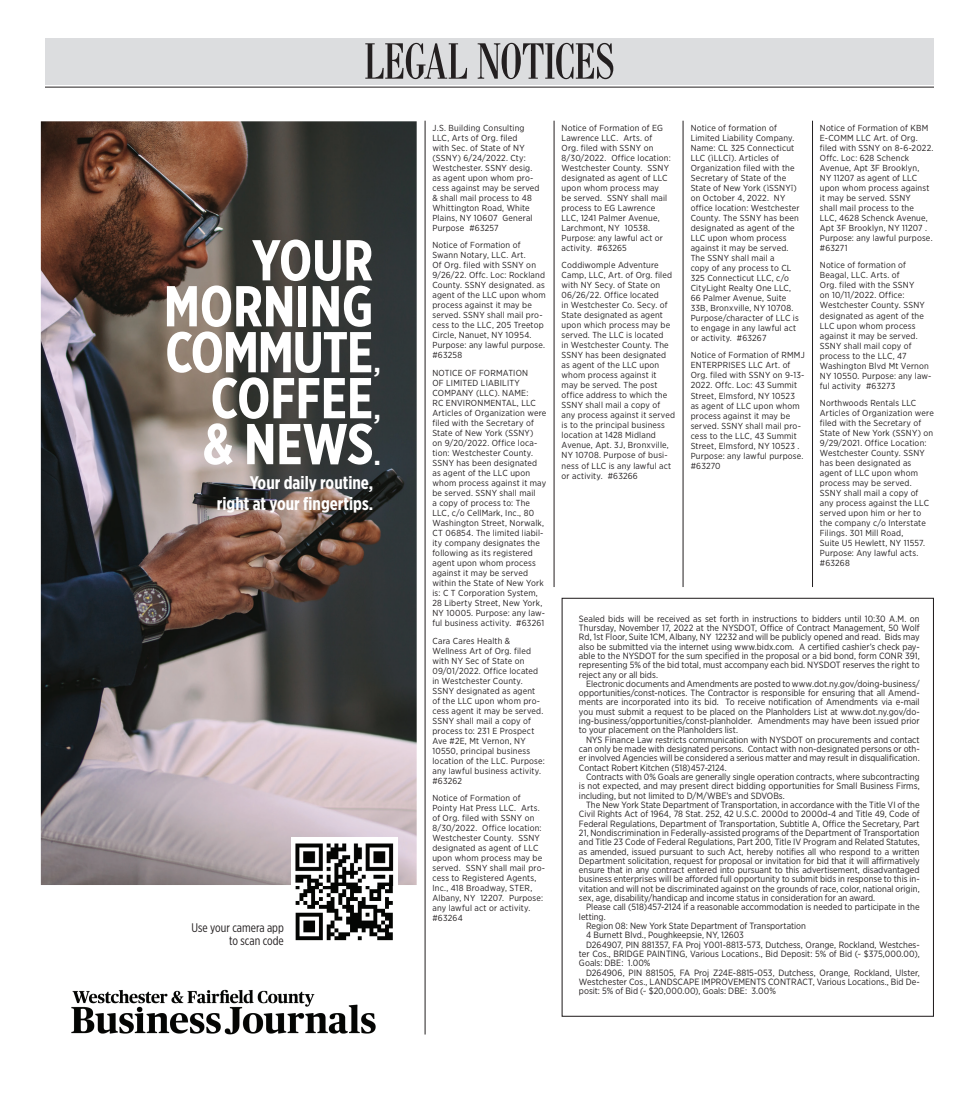
<style>
.page{position:relative;width:979px;height:1103px;background:#fff}
.page>*{position:absolute;margin:0;border:0;box-sizing:border-box;transform-origin:0 0}
.t1{font:700 57.5px/45.9px "Gotham X Narrow";color:#fff;text-align:right}
.t2{font:condensed 50px "Bodoni BE";letter-spacing:-.01em;color:#231f20}
.t3{font:700 28.5px/46.4px "Gotham X Narrow";color:#fff;text-align:justify}
.t4{font:700 18.25px/21.4px "Gotham X Narrow";color:#fff;text-align:right}
.t5{font:12.38px/12.4px "Gotham X Narrow";color:#231f20;text-align:right}
.t6{font:9px/9.2px "Gotham Narrow";color:#231f20;text-align:justify}
.t7{font:8.75px/10px "Gotham Narrow";letter-spacing:.02em;color:#231f20}
</style>
<div class="page">
<div style="left:45px;top:38px;width:889px;height:47px;background:#dcdddf"></div>
<hr style="left:45px;top:87px;width:889px;height:1px;background:#231f20">
<img style="left:41px;top:121px;width:376px;height:764px">
<img style="left:71px;top:989px;width:305px;height:46px">
<img style="left:291px;top:837px;width:106px;height:104px">
<div style="left:561px;top:598px;width:373px;height:418px;border:1px solid #231f20"></div>
<hr style="left:425px;top:121px;width:1px;height:913px;background:#231f20">
<hr style="left:554px;top:121px;width:1px;height:466px;background:#231f20">
<hr style="left:683px;top:121px;width:1px;height:466px;background:#231f20">
<hr style="left:812px;top:121px;width:1px;height:466px;background:#231f20">
<h2 class="t2" style="left:364px;top:34px;width:252px">LEGAL NOTICES</h2>
<h1 class="t1" style="left:164px;top:237px;width:211px">YOUR<br>MORNING<br>COMMUTE<br>COFFEE<br>&amp; NEWS</h1>
<h3 class="t4" style="left:217px;top:471px;width:158px">Your daily routine, right at your fingertips.</h3>
<h3 class="t3" style="left:374px;top:339px;width:8px">, , .</h3>
<h3 class="t5" style="left:191px;top:921px;width:94px">Use your camera app to scan code</h3>
<p class="t7" style="left:432px;top:122px;width:109px">J.S. Building Consulting<br>LLC, Arts of Org. filed<br>with Sec. of State of NY (SSNY) 6/24/2022. Cty:<br>Westchester. SSNY desig. as agent upon whom pro&shy;cess against may be served &amp; shall mail process to 48<br>Whittington Road, White<br>Plains, NY 10607 General<br>Purpose #63257</p>
<p class="t7" style="left:432px;top:240px;width:115px">Notice of Formation of<br>Swann Notary, LLC. Art.<br>Of Org. filed with SSNY on<br>9/26/22. Offc. Loc: Rockland<br>County. SSNY designated. as agent of the LLC upon whom process against it may be served. SSNY shall mail pro&shy;cess to the LLC, 205 Treetop<br>Circle, Nanuet, NY 10954.<br>Purpose: any lawful purpose. #63258</p>
<p class="t7" style="left:432px;top:368px;width:115px">NOTICE OF FORMATION<br>OF LIMITED LIABILITY<br>COMPANY (LLC). NAME:<br>RC ENVIRONMENTAL, LLC<br>Articles of Organization were filed with the Secretary of<br>State of New York (SSNY)<br>on 9/20/2022. Office loca&shy;tion: Westchester County.<br>SSNY has been designated as agent of the LLC upon whom process against it may be served. SSNY shall mail<br>a copy of process to: The<br>LLC, c/o CellMark, Inc., 80<br>Washington Street, Norwalk,<br>CT 06854. The limited liabil&shy;ity company designates the following as its registered agent upon whom process against it may be served within the State of New York is: C T Corporation System,<br>28 Liberty Street, New York,<br>NY 10005. Purpose: any law&shy;ful business activity. #63261</p>
<p class="t7" style="left:432px;top:635px;width:114px">Cara Cares Health &amp;<br>Wellness Art of Org. filed with NY Sec of State on<br>09/01/2022. Office located in Westchester County.<br>SSNY designated as agent of the LLC upon whom pro&shy;cess agent it may be served.<br>SSNY shall mail a copy of process to: 231 E Prospect<br>Ave #2E, Mt Vernon, NY<br>10550, principal business location of the LLC. Purpose: any lawful business activity. #63262</p>
<p class="t7" style="left:432px;top:793px;width:114px">Notice of Formation of<br>Pointy Hat Press LLC. Arts. of Org. filed with SSNY on<br>8/30/2022. Office location:<br>Westchester County. SSNY designated as agent of LLC upon whom process may be served. SSNY shall mail pro&shy;cess to Registered Agents,<br>Inc., 418 Broadway, STER,<br>Albany, NY 12207. Purpose: any lawful act or activity. #63264</p>
<p class="t7" style="left:561px;top:122px;width:111px">Notice of Formation of EG<br>Lawrence LLC. Arts. of<br>Org. filed with SSNY on<br>8/30/2022. Office location:<br>Westchester County. SSNY designated as agent of LLC upon whom process may be served. SSNY shall mail process to EG Lawrence<br>LLC, 1241 Palmer Avenue,<br>Larchmont, NY 10538.<br>Purpose: any lawful act or activity. #63265</p>
<p class="t7" style="left:561px;top:260px;width:115px">Coddiwomple Adventure<br>Camp, LLC, Art. of Org. filed with NY Secy. of State on<br>06/26/22. Office located<br>in Westchester Co. Secy. of<br>State designated as agent upon which process may be served. The LLC is located<br>in Westchester County. The<br>SSNY has been designated as agent of the LLC upon whom process against it may be served. The post office address to which the<br>SSNY shall mail a copy of any process against it served is to the principal business location at 1428 Midland<br>Avenue, Apt. 3J, Bronxville,<br>NY 10708. Purpose of busi&shy;ness of LLC is any lawful act or activity. #63266</p>
<p class="t7" style="left:691px;top:123px;width:110px">Notice of formation of<br>Limited Liability Company.<br>Name: CL 325 Connecticut<br>LLC (ìLLCî). Articles of<br>Organization filed with the<br>Secretary of State of the<br>State of New York (ìSSNYî) on October 4, 2022. NY office location: Westchester<br>County. The SSNY has been designated as agent of the<br>LLC upon whom process against it may be served.<br>The SSNY shall mail a<br>copy of any process to CL<br>325 Connecticut LLC, c/o<br>CityLight Realty One LLC,<br>66 Palmer Avenue, Suite<br>33B, Bronxville, NY 10708.<br>Purpose/character of LLC is to engage in any lawful act or activity. #63267</p>
<p class="t7" style="left:691px;top:350px;width:115px">Notice of Formation of RMMJ<br>ENTERPRISES LLC Art. of<br>Org. filed with SSNY on 9-13-<br>2022. Offc. Loc: 43 Summit<br>Street, Elmsford, NY 10523 as agent of LLC upon whom process against it may be served. SSNY shall mail pro&shy;cess to the LLC, 43 Summit<br>Street, Elmsford, NY 10523 .<br>Purpose: any lawful purpose. #63270</p>
<p class="t7" style="left:820px;top:123px;width:115px">Notice of Formation of KBM<br>E-COMM LLC Art. of Org. filed with SSNY on 8-6-2022.<br>Offc. Loc: 628 Schenck<br>Avenue, Apt 3F Brooklyn,<br>NY 11207 as agent of LLC upon whom process against it may be served. SSNY<br>shall mail process to the<br>LLC, 4628 Schenck Avenue,<br>Apt 3F Brooklyn, NY 11207 .<br>Purpose: any lawful purpose. #63271</p>
<p class="t7" style="left:820px;top:260px;width:113px">Notice of formation of<br>Beagal, LLC. Arts. of<br>Org. filed with the SSNY<br>on 10/11/2022. Office:<br>Westchester County. SSNY designated as agent of the<br>LLC upon whom process against it may be served.<br>SSNY shall mail copy of process to the LLC, 47<br>Washington Blvd Mt Vernon<br>NY 10550. Purpose: any law&shy;ful activity #63273</p>
<p class="t7" style="left:820px;top:398px;width:115px">Northwoods Rentals LLC<br>Articles of Organization were filed with the Secretary of<br>State of New York (SSNY) on<br>9/29/2021. Office Location:<br>Westchester County. SSNY has been designated as agent of LLC upon whom process may be served.<br>SSNY shall mail a copy of any process against the LLC served upon him or her to the company c/o Interstate<br>Filings. 301 Mill Road,<br>Suite U5 Hewlett, NY 11557.<br>Purpose: Any lawful acts. #63268</p>
<p class="t6" style="left:579px;top:613px;width:342px">Sealed bids will be received as set forth in instructions to bidders until 10:30 A.M. on Thursday, November 17, 2022 at the NYSDOT, Office of Contract Management, 50 Wolf Rd, 1st Floor, Suite 1CM, Albany, NY 12232 and will be publicly opened and read. Bids may also be submitted via the internet using www.bidx.com. A certified cashier’s check pay&shy;able to the NYSDOT for the sum specified in the proposal or a bid bond, form CONR 391, representing 5% of the bid total, must accompany each bid. NYSDOT reserves the right to reject any or all bids.</p>
<p class="t6" style="left:579px;top:679px;width:342px;text-indent:7px">Electronic documents and Amendments are posted to www.dot.ny.gov/doing-business/ opportunities/const-notices. The Contractor is responsible for ensuring that all Amend&shy;ments are incorporated into its bid. To receive notification of Amendments via e-mail you must submit a request to be placed on the Planholders List at www.dot.ny.gov/do&shy;ing-business/opportunities/const-planholder. Amendments may have been issued prior to your placement on the Planholders list.</p>
<p class="t6" style="left:579px;top:734px;width:342px;text-indent:7px">NYS Finance Law restricts communication with NYSDOT on procurements and contact can only be made with designated persons. Contact with non-designated persons or oth&shy;er involved Agencies will be considered a serious matter and may result in disqualification.<br>Contact Robert Kitchen (518)457-2124.</p>
<p class="t6" style="left:579px;top:772px;width:342px;text-indent:7px">Contracts with 0% Goals are generally single operation contracts, where subcontracting is not expected, and may present direct bidding opportunities for Small Business Firms, including, but not limited to D/M/WBE’s and SDVOBs.</p>
<p class="t6" style="left:579px;top:800px;width:342px;text-indent:7px">The New York State Department of Transportation, in accordance with the Title VI of the Civil Rights Act of 1964, 78 Stat. 252, 42 U.S.C. 2000d to 2000d-4 and Title 49, Code of Federal Regulations, Department of Transportation, Subtitle A, Office the Secretary, Part 21, Nondiscrimination in Federally-assisted programs of the Department of Transportation and Title 23 Code of Federal Regulations, Part 200, Title IV Program and Related Statutes, as amended, issued pursuant to such Act, hereby notifies all who respond to a written Department solicitation, request for proposal or invitation for bid that it will affirmatively ensure that in any contract entered into pursuant to this advertisement, disadvantaged business enterprises will be afforded full opportunity to submit bids in response to this in&shy;vitation and will not be discriminated against on the grounds of race, color, national origin, sex, age, disability/handicap and income status in consideration for an award.</p>
<p class="t6" style="left:586px;top:902px;width:335px">Please call (518)457-2124 if a reasonable accommodation is needed to participate in the</p>
<p class="t6" style="left:579px;top:911px;width:28px">letting.</p>
<p class="t6" style="left:586px;top:921px;width:221px">Region 08: New York State Department of Transportation</p>
<p class="t6" style="left:586px;top:930px;width:159px">4 Burnett Blvd., Poughkeepsie, NY, 12603</p>
<p class="t6" style="left:586px;top:939px;width:335px">D264907, PIN 881357, FA Proj Y001-8813-573, Dutchess, Orange, Rockland, Westches-</p>
<p class="t6" style="left:579px;top:949px;width:342px">ter Cos., BRIDGE PAINTING, Various Locations., Bid Deposit: 5% of Bid (~ $375,000.00),</p>
<p class="t6" style="left:579px;top:958px;width:73px">Goals: DBE: 1.00%</p>
<p class="t6" style="left:586px;top:967px;width:335px">D264906, PIN 881505, FA Proj Z24E-8815-053, Dutchess, Orange, Rockland, Ulster,</p>
<p class="t6" style="left:579px;top:976px;width:342px">Westchester Cos., LANDSCAPE IMPROVEMENTS CONTRACT, Various Locations., Bid De-</p>
<p class="t6" style="left:579px;top:986px;width:199px">posit: 5% of Bid (~ $20,000.00), Goals: DBE: 3.00%</p>
</div>
